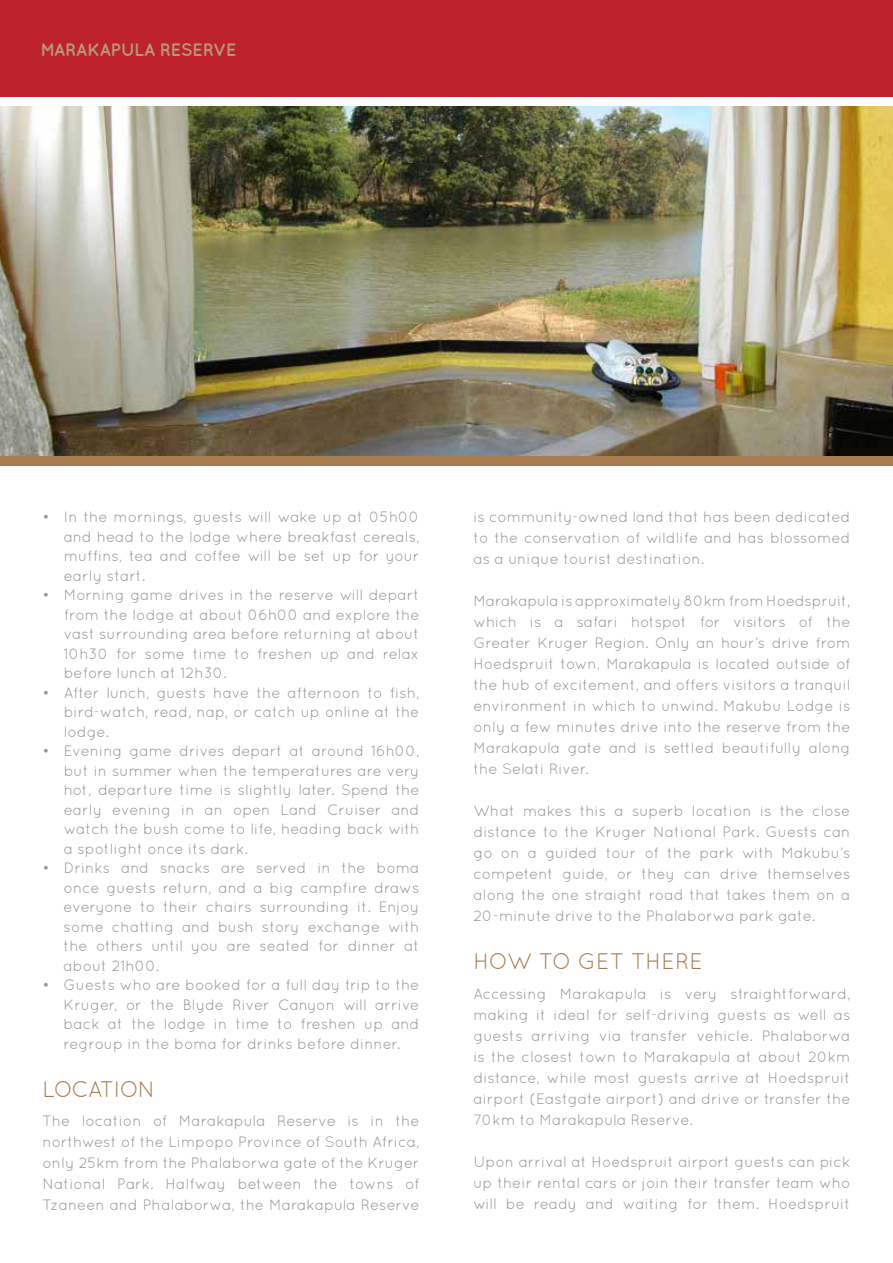
<style>
.page{position:relative;width:893px;height:1263px;background:#fff}
.page>*{position:absolute;margin:0;border:0;box-sizing:border-box;transform-origin:0 0}
.t1{font:22.5px "Quicksand";color:#a97c50}
.t2{font:22.5px "Quicksand";letter-spacing:-.05em;color:#a97c50}
.t3{font:700 18px "Quicksand";letter-spacing:-.025em;color:#ba9673}
.t4{font:15px/21px "Quicksand";color:#939598;text-align:justify}
</style>
<div class="page">
<img style="left:0;top:107px;width:893px;height:349px">
<div style="left:0;top:456px;width:893px;height:9px;background:#a97c50"></div>
<div style="left:0;top:0;width:893px;height:96px;background:#be222c"></div>
<p class="t3" style="left:40px;top:39px;width:198px">MARAKAPULA RESERVE</p>
<p class="t4" style="left:64px;top:507px;width:357px;line-height:19.5px;text-indent:-21px">• In the mornings, guests will wake up at 05h00 and head to the lodge where breakfast cereals, muffins, tea and coffee will be set up for your early start.</p>
<p class="t4" style="left:64px;top:585px;width:357px;line-height:19.5px;text-indent:-21px">• Morning game drives in the reserve will depart from the lodge at about 06h00 and explore the vast surrounding area before returning at about 10h30 for some time to freshen up and relax before lunch at 12h30.</p>
<p class="t4" style="left:64px;top:683px;width:357px;line-height:19.5px;text-indent:-21px">• After lunch, guests have the afternoon to fish, bird-watch, read, nap, or catch up online at the lodge.</p>
<p class="t4" style="left:64px;top:741px;width:357px;line-height:19.5px;text-indent:-21px">• Evening game drives depart at around 16h00, but in summer when the temperatures are very hot, departure time is slightly later. Spend the early evening in an open Land Cruiser and watch the bush come to life, heading back with a spotlight once its dark.</p>
<p class="t4" style="left:64px;top:858px;width:357px;line-height:19.5px;text-indent:-21px">• Drinks and snacks are served in the boma once guests return, and a big campfire draws everyone to their chairs surrounding it. Enjoy some chatting and bush story exchange with the others until you are seated for dinner at about 21h00.</p>
<p class="t4" style="left:64px;top:975px;width:357px;line-height:19.5px;text-indent:-21px">• Guests who are booked for a full day trip to the Kruger, or the Blyde River Canyon will arrive back at the lodge in time to freshen up and regroup in the boma for drinks before dinner.</p>
<h1 class="t2" style="left:43px;top:1076px;width:114px">LOCATION</h1>
<p class="t4" style="left:43px;top:1110px;width:379px">The location of Marakapula Reserve is in the northwest of the Limpopo Province of South Africa, only 25km from the Phalaborwa gate of the Kruger National Park. Halfway between the towns of Tzaneen and Phalaborwa, the Marakapula Reserve</p>
<p class="t4" style="left:473px;top:506px;width:379px">is community-owned land that has been dedicated to the conservation of wildlife and has blossomed as a unique tourist destination.</p>
<p class="t4" style="left:473px;top:590px;width:379px">Marakapula is approximately 80km from Hoedspruit, which is a safari hotspot for visitors of the Greater Kruger Region. Only an hour’s drive from Hoedspruit town, Marakapula is located outside of the hub of excitement, and offers visitors a tranquil environment in which to unwind. Makubu Lodge is only a few minutes drive into the reserve from the Marakapula gate and is settled beautifully along the Selati River.</p>
<p class="t4" style="left:473px;top:800px;width:379px">What makes this a superb location is the close distance to the Kruger National Park. Guests can go on a guided tour of the park with Makubu’s competent guide, or they can drive themselves along the one straight road that takes them on a 20-minute drive to the Phalaborwa park gate.</p>
<h1 class="t1" style="left:473px;top:948px;width:231px">HOW TO GET THERE</h1>
<p class="t4" style="left:473px;top:983px;width:379px">Accessing Marakapula is very straightforward, making it ideal for self-driving guests as well as guests arriving via transfer vehicle. Phalaborwa is the closest town to Marakapula at about 20km distance, while most guests arrive at Hoedspruit airport (Eastgate airport) and drive or transfer the 70km to Marakapula Reserve.</p>
<p class="t4" style="left:473px;top:1151px;width:379px">Upon arrival at Hoedspruit airport guests can pick up their rental cars or join their transfer team who will be ready and waiting for them. Hoedspruit</p>
</div>
